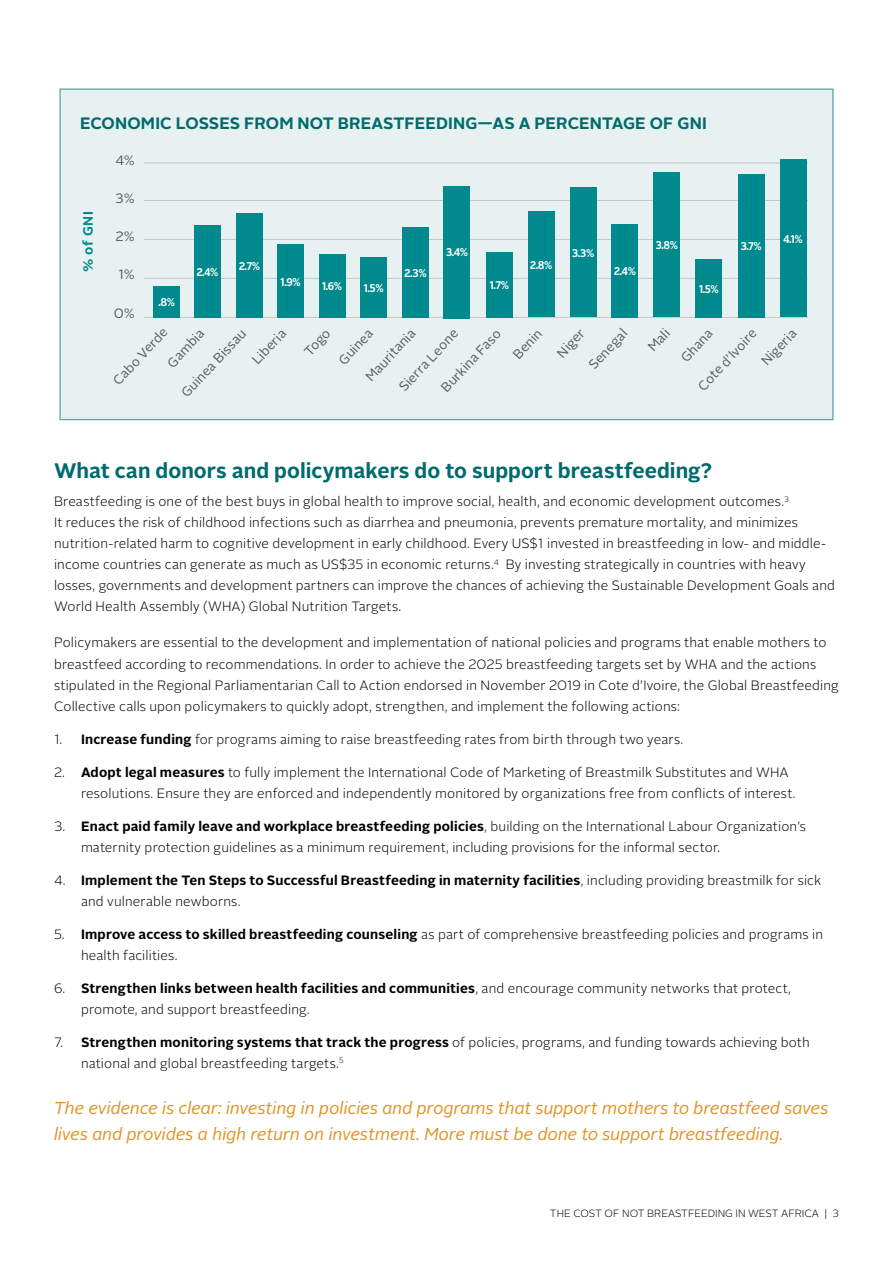
<style>
.page{position:relative;width:893px;height:1263px;background:#fff}
.page>*{position:absolute;margin:0;border:0;box-sizing:border-box;transform-origin:0 0}
.t1{font:700 21px "Alright Sans";color:#006b6e}
.t2{font:italic 17.25px/25.5px "Alright Sans";letter-spacing:-.005em;color:#e09323}
.t3{font:700 16.5px "Alright Sans";letter-spacing:.005em;color:#006b6e}
.t4{font:300 13.5px/21px "Alright Sans";letter-spacing:.01em;color:#000}
.t5{font:700 13.5px/21px "Alright Sans";letter-spacing:.015em;color:#000}
.t6{font:13.5px "Alright Sans";color:#58595b}
.t7{font:700 13.5px "Alright Sans";color:#008a8d}
.t8{font:13.2px/27.9px "Alright Sans";color:#58595b}
.t9{font:700 11.25px "Alright Sans";color:#fff;scale:.89 1}
.t10{font:300 10.5px "Alright Sans";color:#000}
.s1{font-size:16.5px}
.s2{font-size:13.5px}
.s3{font-weight:700}
.s4{font-weight:300}
</style>
<div class="page">
<div style="left:59px;top:88px;width:774px;height:332px;background:#e8f1f1;border:1px solid #60a6ab"></div>
<hr style="left:144px;top:163px;width:664px;height:1px;background:#c4c6c8">
<hr style="left:144px;top:200px;width:664px;height:1px;background:#c4c6c8">
<hr style="left:144px;top:239px;width:664px;height:1px;background:#c4c6c8">
<hr style="left:144px;top:278px;width:664px;height:1px;background:#c4c6c8">
<hr style="left:144px;top:317px;width:664px;height:1px;background:#c4c6c8">
<div style="left:277px;top:244px;width:27px;height:74px;background:#008a8d"></div>
<div style="left:236px;top:213px;width:27px;height:105px;background:#008a8d"></div>
<div style="left:402px;top:227px;width:27px;height:91px;background:#008a8d"></div>
<div style="left:360px;top:258px;width:27px;height:60px;background:#008a8d"></div>
<div style="left:444px;top:186px;width:26px;height:132px;background:#008a8d"></div>
<div style="left:153px;top:286px;width:27px;height:32px;background:#008a8d"></div>
<div style="left:194px;top:226px;width:27px;height:92px;background:#008a8d"></div>
<div style="left:319px;top:254px;width:26px;height:64px;background:#008a8d"></div>
<div style="left:611px;top:224px;width:27px;height:93px;background:#008a8d"></div>
<div style="left:570px;top:188px;width:26px;height:129px;background:#008a8d"></div>
<div style="left:738px;top:174px;width:26px;height:143px;background:#008a8d"></div>
<div style="left:695px;top:259px;width:27px;height:58px;background:#008a8d"></div>
<div style="left:780px;top:159px;width:26px;height:158px;background:#008a8d"></div>
<div style="left:486px;top:252px;width:27px;height:65px;background:#008a8d"></div>
<div style="left:528px;top:212px;width:27px;height:105px;background:#008a8d"></div>
<div style="left:653px;top:172px;width:27px;height:145px;background:#008a8d"></div>
<p class="t3" style="left:80px;top:112px;width:628px">ECONOMIC LOSSES FROM NOT BREASTFEEDING—AS A PERCENTAGE OF GNI</p>
<p class="t7" style="left:79px;top:272px;width:63px;rotate:-90deg"><span class="s1">%</span> of GNI</p>
<p class="t6" style="left:116px;top:151px;width:21px">4%</p>
<p class="t6" style="left:115px;top:189px;width:21px">3%</p>
<p class="t6" style="left:115px;top:227px;width:21px">2%</p>
<p class="t6" style="left:118px;top:266px;width:18px">1%</p>
<p class="t6" style="left:114px;top:304px;width:23px">0%</p>
<p class="t9" style="left:158px;top:295px;width:20px">.8%</p>
<p class="t9" style="left:196px;top:264px;width:26px">2.4%</p>
<p class="t9" style="left:239px;top:258px;width:26px">2.7%</p>
<p class="t9" style="left:281px;top:274px;width:24px">1.9%</p>
<p class="t9" style="left:322px;top:279px;width:24px">1.6%</p>
<p class="t9" style="left:364px;top:280px;width:24px">1.5%</p>
<p class="t9" style="left:404px;top:265px;width:27px">2.3%</p>
<p class="t9" style="left:446px;top:244px;width:27px">3.4%</p>
<p class="t9" style="left:490px;top:277px;width:23px">1.7%</p>
<p class="t9" style="left:530px;top:257px;width:27px">2.8%</p>
<p class="t9" style="left:572px;top:245px;width:27px">3.3%</p>
<p class="t9" style="left:614px;top:263px;width:26px">2.4%</p>
<p class="t9" style="left:655px;top:237px;width:27px">3.8%</p>
<p class="t9" style="left:699px;top:281px;width:24px">1.5%</p>
<p class="t9" style="left:740px;top:238px;width:26px">3.7%</p>
<p class="t9" style="left:783px;top:231px;width:24px">4.1%</p>
<p class="t8" style="left:433px;top:380px;width:83px;rotate:-47deg">Burkina Faso</p>
<p class="t8" style="left:505px;top:347px;width:38px;rotate:-47deg">Benin</p>
<p class="t8" style="left:549px;top:346px;width:38px;rotate:-47deg">Niger</p>
<p class="t8" style="left:581px;top:358px;width:55px;rotate:-47deg">Senegal</p>
<p class="t8" style="left:640px;top:340px;width:27px;rotate:-47deg">Mali</p>
<p class="t8" style="left:673px;top:350px;width:42px;rotate:-47deg">Ghana</p>
<p class="t8" style="left:139px;top:337px;width:50px;text-indent:-50px;rotate:-47deg">Cabo Verde<br>Gambia</p>
<p class="t8" style="left:174px;top:386px;width:89px;rotate:-47deg">Guinea <span class="s2">Bissau</span></p>
<p class="t8" style="left:244px;top:353px;width:45px;rotate:-47deg">Liberia</p>
<p class="t8" style="left:297px;top:344px;width:34px;rotate:-47deg">Togo</p>
<p class="t8" style="left:331px;top:353px;width:46px;rotate:-47deg">Guinea</p>
<p class="t8" style="left:732px;top:334px;width:47px;line-height:29.1px;text-indent:-62px;rotate:-47deg">Cote d’Ivoire<br>Nigeria</p>
<p class="t8" style="left:358px;top:370px;width:69px;rotate:-47deg">Mauritania</p>
<p class="t8" style="left:391px;top:380px;width:81px;rotate:-47deg">Sierra Leone</p>
<h1 class="t1" style="left:54px;top:456px;width:660px">What can donors and policymakers do to support breastfeeding?</h1>
<p class="t4" style="left:54px;top:491px;width:782px">Breastfeeding is one of the best buys in global health to improve social, health, and economic development outcomes.<sup>3<br></sup>It reduces the risk of childhood infections such as diarrhea and pneumonia, prevents premature mortality, and minimizes nutrition-related harm to cognitive development in early childhood. Every US$1 invested in breastfeeding in low- and middle&shy;income countries can generate as much as US$35 in economic returns.<sup>4</sup> By investing strategically in countries with heavy losses, governments and development partners can improve the chances of achieving the Sustainable Development Goals and World Health Assembly (WHA) Global Nutrition Targets.</p>
<p class="t4" style="left:54px;top:632px;width:786px">Policymakers are essential to the development and implementation of national policies and programs that enable mothers to breastfeed according to recommendations. In order to achieve the 2025 breastfeeding targets set by WHA and the actions stipulated in the Regional Parliamentarian Call to Action endorsed in November 2019 in Cote d’Ivoire, the Global Breastfeeding Collective calls upon policymakers to quickly adopt, strengthen, and implement the following actions:</p>
<p class="t4" style="left:54px;top:728px;width:631px">1. <span class="s3">Increase funding</span> for programs aiming to raise breastfeeding rates from birth through two years.</p>
<p class="t4" style="left:81px;top:761px;width:716px;text-indent:-27px">2. <span class="s3">Adopt legal measures</span> to fully implement the International Code of Marketing of Breastmilk Substitutes and WHA resolutions. Ensure they are enforced and independently monitored by organizations free from conflicts of interest.</p>
<p class="t4" style="left:81px;top:815px;width:727px;text-indent:-27px">3. <span class="s3">Enact paid family leave and workplace breastfeeding policies</span>, building on the International Labour Organization’s maternity protection guidelines as a minimum requirement, including provisions for the informal sector.</p>
<p class="t5" style="left:81px;top:869px;width:742px;text-indent:-27px"><span class="s4">4.</span> Implement the Ten Steps to Successful Breastfeeding in maternity facilities<span class="s4">, including providing breastmilk for sick and vulnerable newborns.</span></p>
<p class="t4" style="left:81px;top:923px;width:743px;text-indent:-27px">5. <span class="s3">Improve access to skilled breastfeeding counseling</span> as part of comprehensive breastfeeding policies and programs in health facilities.</p>
<p class="t4" style="left:81px;top:977px;width:711px;text-indent:-27px">6. <span class="s3">Strengthen links between health facilities and communities</span>, and encourage community networks that protect, promote, and support breastfeeding.</p>
<p class="t4" style="left:81px;top:1031px;width:730px;text-indent:-27px">7. <span class="s3">Strengthen monitoring systems that track the progress</span> of policies, programs, and funding towards achieving both national and global breastfeeding targets.<sup>5</sup></p>
<p class="t2" style="left:54px;top:1095px;width:776px">The evidence is clear: investing in policies and programs that support mothers to breastfeed saves lives and provides a high return on investment. More must be done to support breastfeeding.</p>
<p class="t10" style="left:550px;top:1206px;width:290px">THE COST OF NOT BREASTFEEDING IN WEST AFRICA | 3</p>
</div>
